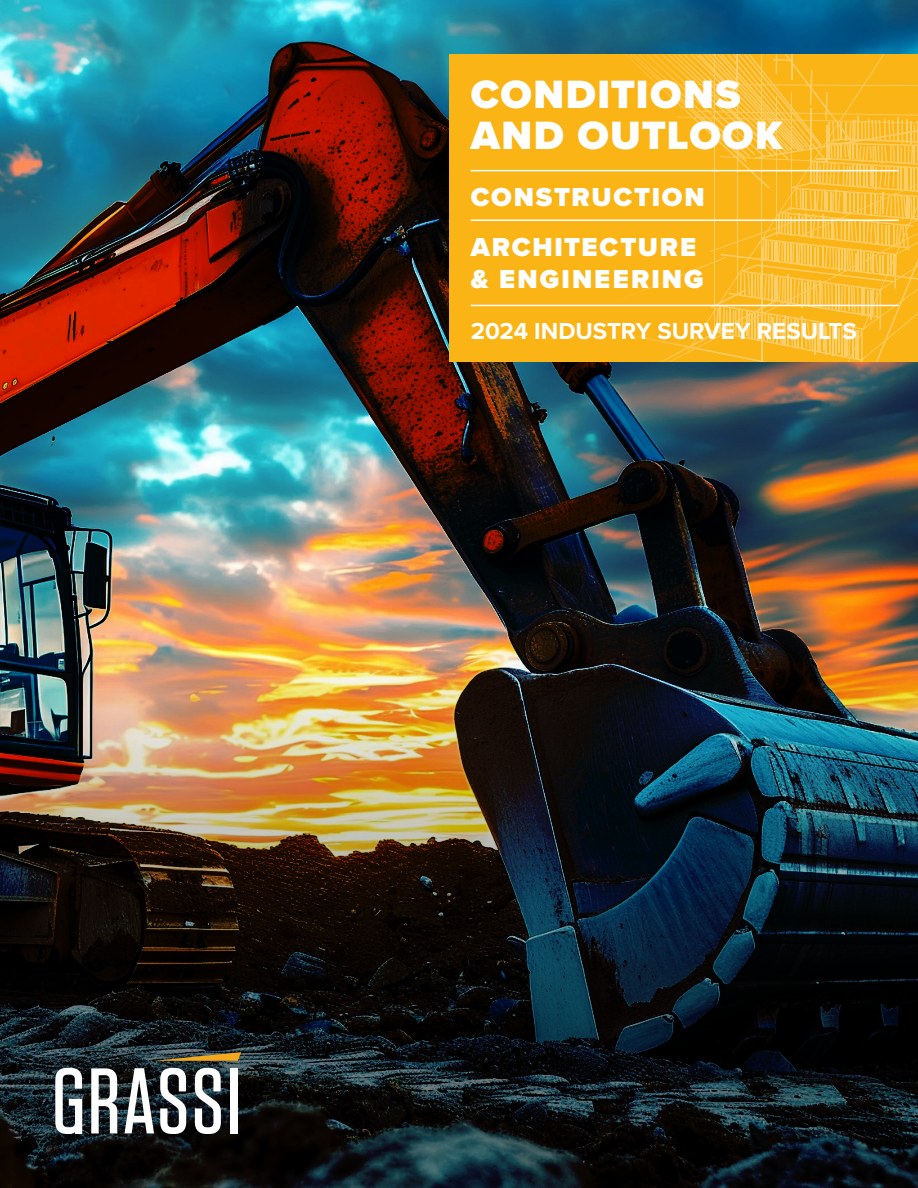
<style>
.page{position:relative;width:918px;height:1188px;background:#fff}
.page>*{position:absolute;margin:0;border:0;box-sizing:border-box;transform-origin:0 0}
.t1{font:900 40.95px/40.5px "Proxima Nova";letter-spacing:.035em;color:#fff}
.t2{font:900 27px/31.5px "Proxima Nova";letter-spacing:.07em;color:#fff}
.t3{font:700 24px "Proxima Nova";letter-spacing:-.005em;color:#fff}
</style>
<div class="page">
<img style="left:0;top:0;width:918px;height:616px">
<img style="left:0;top:616px;width:918px;height:572px">
<svg style="left:154px;top:1052px;width:87px;height:9px"></svg>
<svg style="left:91px;top:1068px;width:26px;height:65px"></svg>
<svg style="left:125px;top:1068px;width:29px;height:65px"></svg>
<svg style="left:160px;top:1068px;width:26px;height:66px"></svg>
<svg style="left:195px;top:1068px;width:26px;height:66px"></svg>
<div style="left:230px;top:1068px;width:7px;height:65px;background:#fff"></div>
<svg style="left:55px;top:1068px;width:27px;height:66px"></svg>
<div style="left:449px;top:54px;width:469px;height:308px;background:#fbb416"></div>
<svg style="left:593px;top:54px;width:325px;height:308px"></svg>
<hr style="left:782px;top:319px;width:2px;height:24px;background:#fff">
<hr style="left:471px;top:170px;width:428px;height:1px;background:#fff">
<hr style="left:471px;top:220px;width:428px;height:1px;background:#fff">
<hr style="left:471px;top:305px;width:428px;height:1px;background:#fff">
<p class="t1" style="left:471px;top:74px;width:313px">CONDITIONS<br>AND OUTLOOK</p>
<p class="t2" style="left:471px;top:181px;width:236px">CONSTRUCTION</p>
<p class="t2" style="left:471px;top:231px;width:234px">ARCHITECTURE &amp; ENGINEERING</p>
<p class="t3" style="left:471px;top:313px;width:388px">2024 INDUSTRY SURVEY RESULTS</p>
</div>
